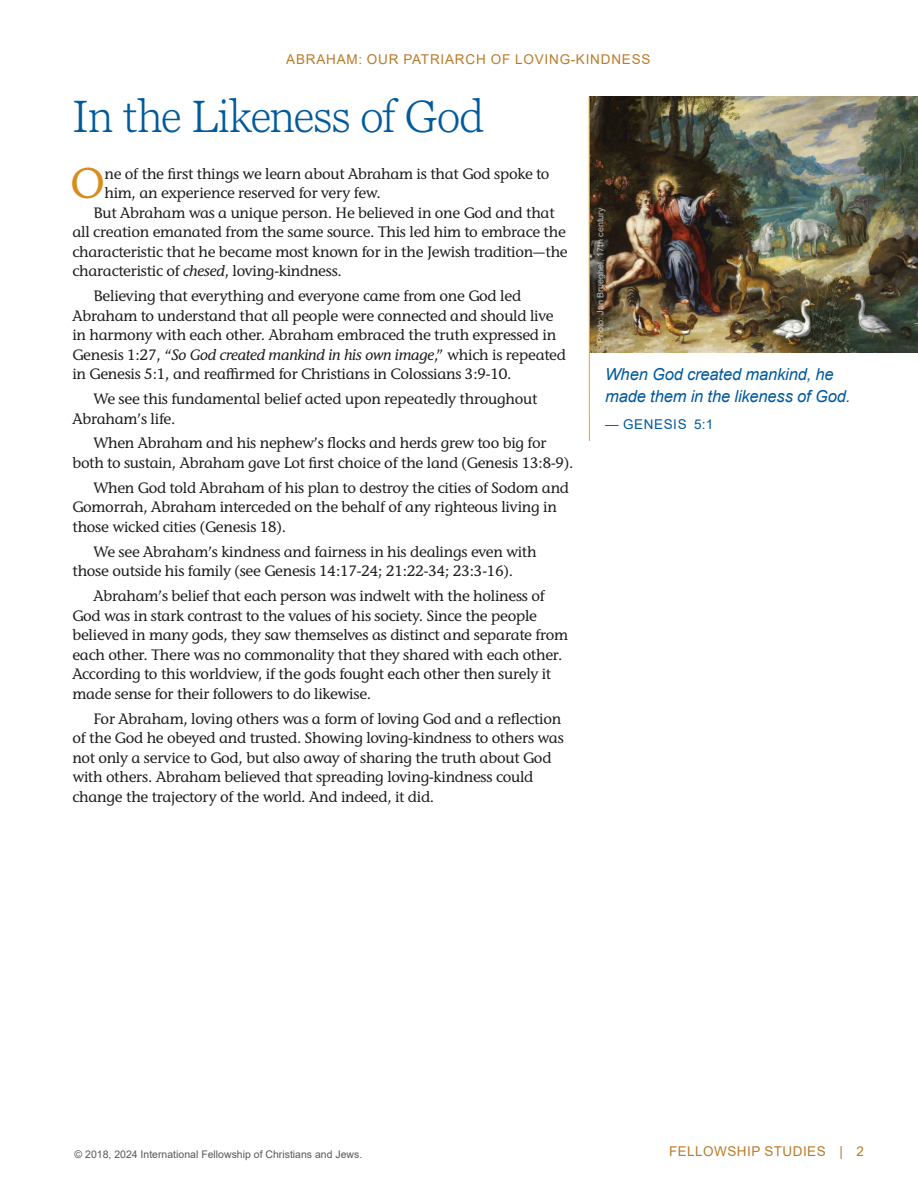
<style>
.page{position:relative;width:918px;height:1188px;background:#fff}
.page>*{position:absolute;margin:0;border:0;box-sizing:border-box;transform-origin:0 0}
.t1{font:300 45px "Georgia Pro";letter-spacing:-.015em;color:#015a9d}
.BODY_1{font:500 42.9px "Stone Informal ITC Pro";color:#d88c1b}
.QUOTE{font:italic 16.5px/22.5px "Arial";letter-spacing:-.01em;color:#015a9d}
.BODY{font:500 15px/19.5px "Stone Informal ITC Pro";letter-spacing:-.015em;color:#201d1e}
.BODY_1-2{font:500 15px/19.5px "Stone Informal ITC Pro";letter-spacing:-.015em;color:#201d1e}
.t2{font:13.5px "Arial";letter-spacing:.06em;color:#b97b2a}
.t3{font:13.5px "Arial";letter-spacing:.035em;color:#b97b2a}
.QUOTE-2{font:13.5px "Arial";letter-spacing:.045em;color:#015a9d}
.t4{font:10.5px "Arial";color:#57585a}
.t5{font:9px "Arial";color:#fff}
.s1{font-style:italic}
</style>
<div class="page">
<img style="left:590px;top:97px;width:328px;height:256px">
<hr style="left:589px;top:97px;width:1px;height:344px;background:#efac1c">
<p class="t2" style="left:286px;top:50px;width:366px">ABRAHAM: OUR PATRIARCH OF LOVING-KINDNESS</p>
<h1 class="t1" style="left:72px;top:91px;width:413px">In the Likeness of God</h1>
<p class="BODY_1" style="left:70px;top:157px;width:36px">O</p>
<p class="BODY_1-2" style="left:104px;top:164px;width:447px">ne of the first things we learn about Abraham is that God spoke to him, an experience reserved for very few.</p>
<p class="BODY" style="left:72px;top:203px;width:497px;text-indent:21px">But Abraham was a unique person. He believed in one God and that all creation emanated from the same source. This led him to embrace the characteristic that he became most known for in the Jewish tradition—the characteristic of <span class="s1">chesed</span>, loving-kindness.</p>
<p class="BODY" style="left:72px;top:286px;width:495px;text-indent:21px">Believing that everything and everyone came from one God led Abraham to understand that all people were connected and should live in harmony with each other. Abraham embraced the truth expressed in Genesis 1:27, “<span class="s1">So God created mankind in his own image</span>,” which is repeated in Genesis 5:1, and reaffirmed for Christians in Colossians 3:9-10.</p>
<p class="BODY" style="left:72px;top:389px;width:467px;text-indent:21px">We see this fundamental belief acted upon repeatedly throughout<br>Abraham’s life.</p>
<p class="BODY" style="left:72px;top:434px;width:503px;text-align:center">When Abraham and his nephew’s flocks and herds grew too big for<br>both to sustain, Abraham gave Lot first choice of the land (Genesis 13:8-9).</p>
<p class="BODY" style="left:72px;top:478px;width:498px;text-indent:21px">When God told Abraham of his plan to destroy the cities of Sodom and<br>Gomorrah, Abraham interceded on the behalf of any righteous living in those wicked cities (Genesis 18).</p>
<p class="BODY" style="left:72px;top:542px;width:466px;text-indent:21px">We see Abraham’s kindness and fairness in his dealings even with those outside his family (see Genesis 14:17-24; 21:22-34; 23:3-16).</p>
<p class="BODY" style="left:72px;top:586px;width:497px;text-indent:21px">Abraham’s belief that each person was indwelt with the holiness of God was in stark contrast to the values of his society. Since the people believed in many gods, they saw themselves as distinct and separate from each other. There was no commonality that they shared with each other.<br>According to this worldview, if the gods fought each other then surely it made sense for their followers to do likewise.</p>
<p class="BODY" style="left:72px;top:709px;width:493px;text-indent:21px">For Abraham, loving others was a form of loving God and a reflection of the God he obeyed and trusted. Showing loving-kindness to others was not only a service to God, but also away of sharing the truth about God with others. Abraham believed that spreading loving-kindness could change the trajectory of the world. And indeed, it did.</p>
<p class="t5" style="left:594px;top:343px;width:138px;rotate:-90deg">Photo: Jan Brueghel, 17th century</p>
<p class="QUOTE" style="left:605px;top:363px;width:247px">When God created mankind, he made them in the likeness of God.</p>
<p class="QUOTE-2" style="left:605px;top:415px;width:110px">— GENESIS 5:1</p>
<p class="t4" style="left:75px;top:1147px;width:289px">© 2018, 2024 International Fellowship of Christians and Jews.</p>
<p class="t3" style="left:669px;top:1142px;width:196px">FELLOWSHIP STUDIES | 2</p>
</div>
